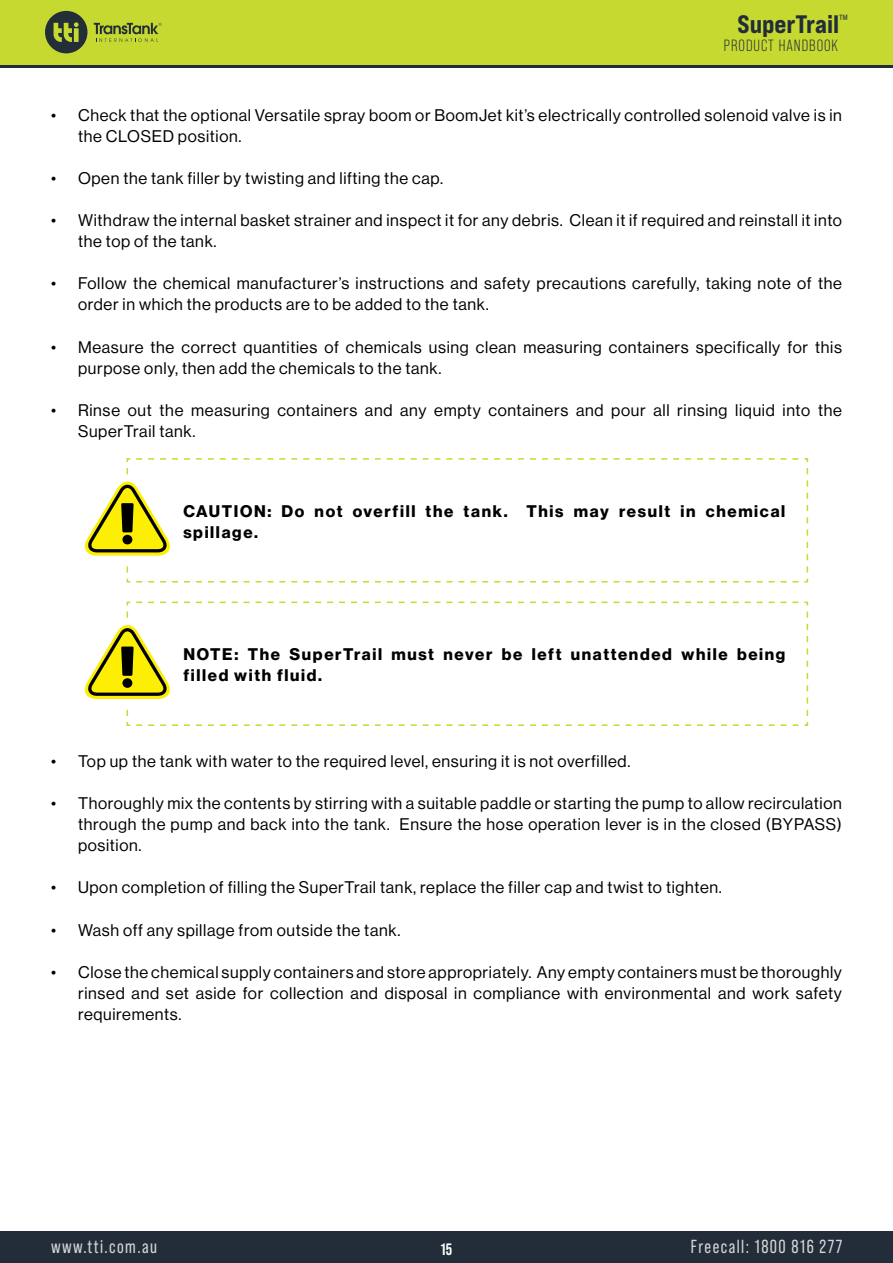
<style>
.page{position:relative;width:893px;height:1263px;background:#fff}
.page>*{position:absolute;margin:0;border:0;box-sizing:border-box;transform-origin:0 0}
.t1{font:25.2px "Bebas Neue Pro Exp Eb";color:#222d3a}
.t2{font:18.9px "Bebas Neue Pro";letter-spacing:.08em;color:#d4d6d7;scale:.95 1}
.t3{font:16.5px/21px "Neue Haas Display";letter-spacing:.04em;color:#000}
.t4{font:700 16.5px/21px "Neue Haas Display";letter-spacing:.1em;color:#000}
.t5{font:700 16.5px "Bebas Neue Pro";color:#fff}
.t6{font:16.2px "Bebas Neue Pro";letter-spacing:.06em;color:#222d3a}
</style>
<div class="page">
<div style="left:0;top:1231px;width:893px;height:32px;background:#232d39"></div>
<svg style="left:0;top:64px;width:893px;height:4px;background:#4b5837"></svg>
<div style="left:0;top:0;width:893px;height:64px;background:#c6d931"></div>
<svg style="left:94px;top:23px;width:68px;height:19px"></svg>
<svg style="left:45px;top:11px;width:42px;height:42px"></svg>
<svg style="left:126px;top:458px;width:683px;height:125px"></svg>
<svg style="left:84px;top:468px;width:717px;height:114px"></svg>
<svg style="left:126px;top:601px;width:683px;height:125px"></svg>
<svg style="left:84px;top:611px;width:717px;height:115px"></svg>
<h1 class="t1" style="left:738px;top:9px;width:112px">SuperTrail<sup>™</sup></h1>
<p class="t6" style="left:724px;top:36px;width:116px">PRODUCT HANDBOOK</p>
<p class="t3" style="left:78px;top:104px;width:765px;text-indent:-27px">• Check that the optional Versatile spray boom or BoomJet kit’s electrically controlled solenoid valve is in the CLOSED position.</p>
<p class="t3" style="left:51px;top:168px;width:394px">• Open the tank filler by twisting and lifting the cap.</p>
<p class="t3" style="left:78px;top:210px;width:765px;text-indent:-27px">• Withdraw the internal basket strainer and inspect it for any debris. Clean it if required and reinstall it into the top of the tank.</p>
<p class="t3" style="left:78px;top:273px;width:765px;text-indent:-27px">• Follow the chemical manufacturer’s instructions and safety precautions carefully, taking note of the order in which the products are to be added to the tank.</p>
<p class="t3" style="left:78px;top:337px;width:765px;text-indent:-27px">• Measure the correct quantities of chemicals using clean measuring containers specifically for this purpose only, then add the chemicals to the tank.</p>
<p class="t3" style="left:78px;top:400px;width:765px;text-indent:-27px">• Rinse out the measuring containers and any empty containers and pour all rinsing liquid into the<br>SuperTrail tank.</p>
<p class="t4" style="left:183px;top:500px;width:603px">CAUTION: Do not overfill the tank. This may result in chemical spillage.</p>
<p class="t4" style="left:183px;top:644px;width:603px">NOTE: The SuperTrail must never be left unattended while being filled with fluid.</p>
<p class="t3" style="left:51px;top:751px;width:581px">• Top up the tank with water to the required level, ensuring it is not overfilled.</p>
<p class="t3" style="left:78px;top:793px;width:765px;text-align:justify;text-indent:-27px">• Thoroughly mix the contents by stirring with a suitable paddle or starting the pump to allow recirculation through the pump and back into the tank. Ensure the hose operation lever is in the closed (BYPASS) position.</p>
<p class="t3" style="left:51px;top:877px;width:672px">• Upon completion of filling the SuperTrail tank, replace the filler cap and twist to tighten.</p>
<p class="t3" style="left:51px;top:919px;width:351px">• Wash off any spillage from outside the tank.</p>
<p class="t3" style="left:78px;top:962px;width:765px;text-align:justify;text-indent:-27px">• Close the chemical supply containers and store appropriately. Any empty containers must be thoroughly rinsed and set aside for collection and disposal in compliance with environmental and work safety requirements.</p>
<p class="t2" style="left:51px;top:1236px;width:113px">www.tti.com.au</p>
<p class="t5" style="left:441px;top:1239px;width:13px">15</p>
<p class="t2" style="left:691px;top:1236px;width:161px">Freecall: 1800 816 277</p>
</div>
